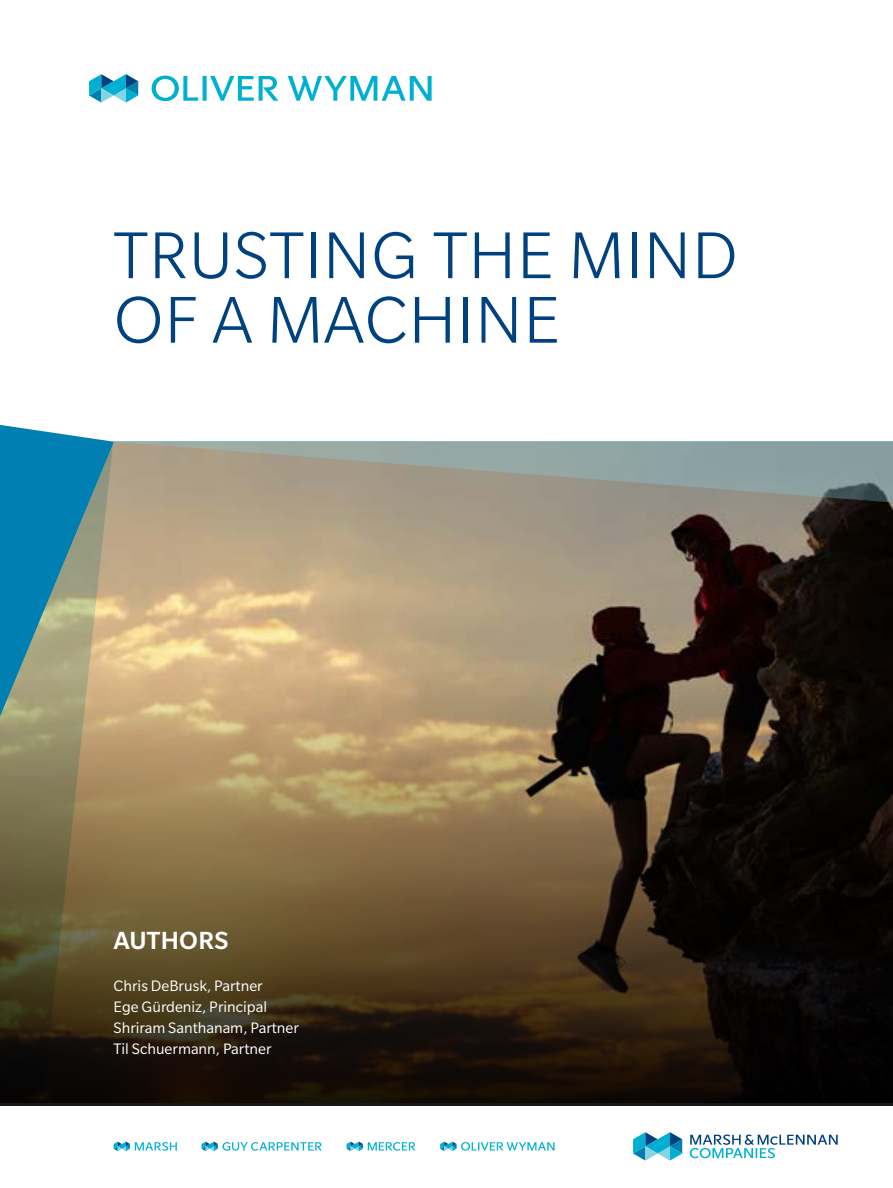
<style>
.page{position:relative;width:893px;height:1188px;background:#fff}
.page>*{position:absolute;margin:0;border:0;box-sizing:border-box;transform-origin:0 0}
.t1{font:300 72px/64.5px "Slate Pro";letter-spacing:.01em;color:#004280}
.t2{font:500 27px "Slate Pro";letter-spacing:.01em;color:#fff}
.t3{font:16.5px/21px "Slate Pro";color:#fff}
</style>
<div class="page">
<img style="left:114px;top:506px;width:779px;height:109px">
<svg style="left:0;top:615px;width:893px;height:491px;background:#57462f"></svg>
<svg style="left:0;top:716px;width:113px;height:387px;background:#5f5536"></svg>
<svg style="left:114px;top:442px;width:779px;height:64px;background:#989b91"></svg>
<svg style="left:0;top:425px;width:114px;height:291px;background:#5a979e"></svg>
<svg style="left:89px;top:74px;width:49px;height:29px"></svg>
<svg style="left:288px;top:76px;width:144px;height:25px"></svg>
<svg style="left:152px;top:76px;width:126px;height:25px"></svg>
<svg style="left:690px;top:1135px;width:148px;height:23px"></svg>
<svg style="left:633px;top:1132px;width:49px;height:29px"></svg>
<svg style="left:114px;top:1142px;width:63px;height:9px"></svg>
<svg style="left:202px;top:1142px;width:120px;height:9px"></svg>
<svg style="left:347px;top:1142px;width:68px;height:9px"></svg>
<svg style="left:440px;top:1142px;width:115px;height:9px"></svg>
<h1 class="t1" style="left:114px;top:223px;width:626px">TRUSTING THE MIND<br>OF A MACHINE</h1>
<h2 class="t2" style="left:114px;top:925px;width:116px">AUTHORS</h2>
<p class="t3" style="left:114px;top:975px;width:187px">Chris DeBrusk, Partner<br>Ege Gürdeniz, Principal<br>Shriram Santhanam, Partner<br>Til Schuermann, Partner</p>
</div>
